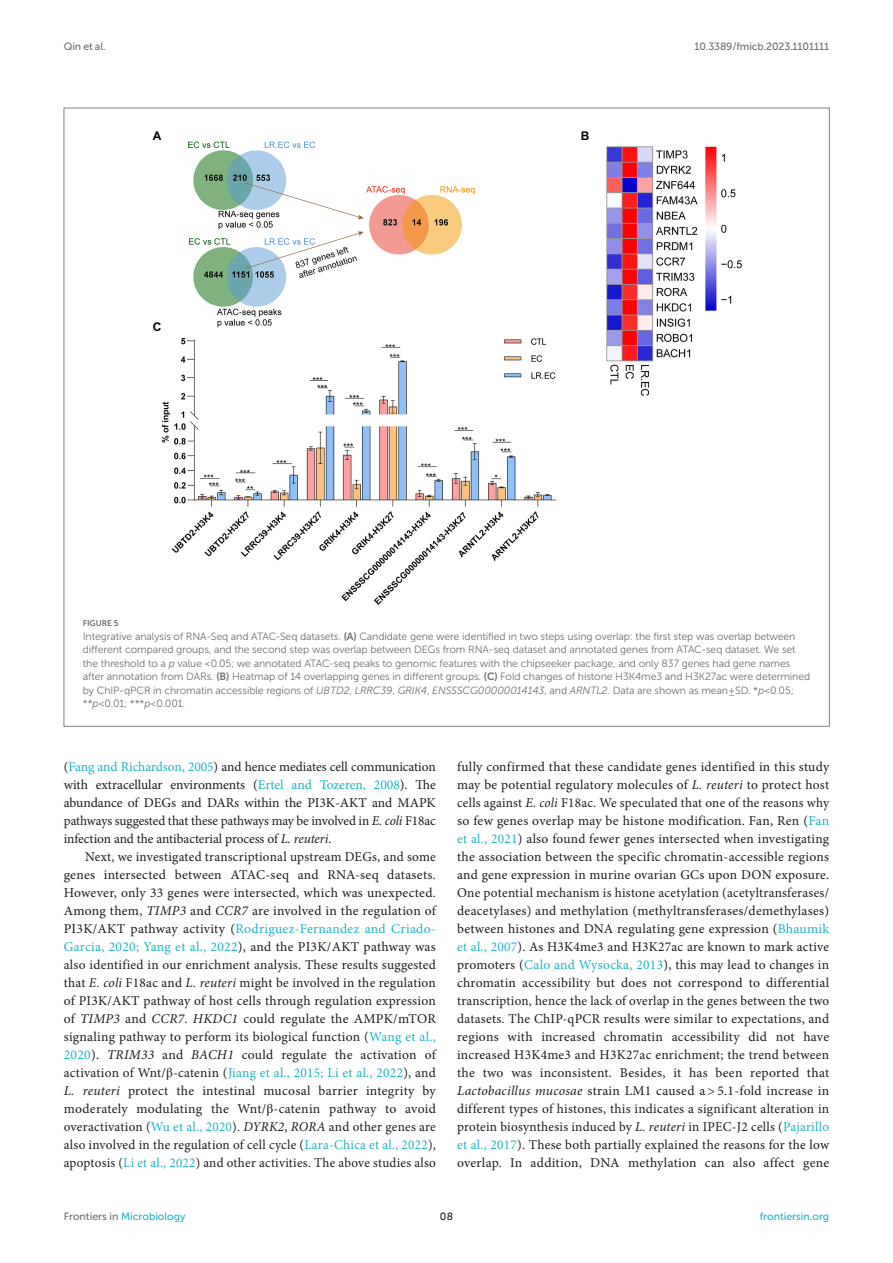
<style>
.page{position:relative;width:893px;height:1263px;background:#fff}
.page>*{position:absolute;margin:0;border:0;box-sizing:border-box;transform-origin:0 0}
.TEXT{font:13.5px/18px "Minion Pro";letter-spacing:.02em;color:#1b1c1b;text-align:justify}
.TEXT_FLUSH{font:13.5px/18px "Minion Pro";letter-spacing:-.005em;color:#1b1c1b;text-align:justify}
.t1{font:700 12px "Arial";color:#000}
.FIG_LEG{font:10.5px/13.5px "Museo Sans 300";letter-spacing:-.01em;color:#706f70}
.t2{font:10.5px "Museo Sans 500";color:#1db5c3}
.t3{font:10.5px "Museo Sans 500";letter-spacing:-.015em;color:#706f70}
.t4{font:10.5px "Museo Sans 500";color:#1b1c1b}
.FIG_HD{font:8.25px "Museo Sans 700";letter-spacing:-.01em;color:#706f70}
.s1{font-family:"Museo Sans 700"}
.s2{font-style:italic}
.s3{color:#1db5c3}
.s4{font-family:"STIX General"}
.s5{color:#706f70}
</style>
<div class="page">
<img style="left:161px;top:141px;width:581px;height:464px">
<p class="t3" style="left:64px;top:41px;width:43px">Qin et al.</p>
<p class="t3" style="left:695px;top:41px;width:136px">10.3389/fmicb.2023.1101111</p>
<p class="t1" style="left:153px;top:127px;width:10px">A</p>
<p class="t1" style="left:581px;top:127px;width:10px">B</p>
<p class="t1" style="left:153px;top:318px;width:10px">C</p>
<p class="FIG_HD" style="left:83px;top:619px;width:37px">FIGURE 5</p>
<p class="FIG_LEG" style="left:83px;top:630px;width:729px">Integrative analysis of RNA-Seq and ATAC-Seq datasets. <span class="s1">(A)</span> Candidate gene were identified in two steps using overlap: the first step was overlap between different compared groups, and the second step was overlap between DEGs from RNA-seq dataset and annotated genes from ATAC-seq dataset. We set the threshold to a <span class="s2">p</span> value &lt;0.05; we annotated ATAC-seq peaks to genomic features with the chipseeker package, and only 837 genes had gene names after annotation from DARs. <span class="s1">(B)</span> Heatmap of 14 overlapping genes in different groups. <span class="s1">(C)</span> Fold changes of histone H3K4me3 and H3K27ac were determined by ChIP-qPCR in chromatin accessible regions of <span class="s2">UBTD2</span>, <span class="s2">LRRC39</span>, <span class="s2">GRIK4</span>, <span class="s2">ENSSSCG00000014143</span>, and <span class="s2">ARNTL2</span>. Data are shown as mean ± SD. *<span class="s2">p</span> &lt; 0.05; **<span class="s2">p</span> &lt; 0.01; ***<span class="s2">p</span> &lt; 0.001.</p>
<p class="TEXT_FLUSH" style="left:64px;top:758px;width:374px">(<span class="s3">Fang and Richardson, 2005</span>) and hence mediates cell communication with extracellular environments (<span class="s3">Ertel and Tozeren, 2008</span>). The abundance of DEGs and DARs within the PI3K-AKT and MAPK pathways suggested that these pathways may be involved in <span class="s2">E. coli</span> F18ac infection and the antibacterial process of <span class="s2">L. reuteri</span>.</p>
<p class="TEXT" style="left:64px;top:848px;width:374px;text-indent:21px">Next, we investigated transcriptional upstream DEGs, and some genes intersected between ATAC-seq and RNA-seq datasets.<br>However, only 33 genes were intersected, which was unexpected.<br>Among them, <span class="s2">TIMP3</span> and <span class="s2">CCR7</span> are involved in the regulation of PI3K/AKT pathway activity (<span class="s3">Rodriguez-Fernandez and Criado-Garcia, 2020; Yang et al., 2022</span>), and the PI3K/AKT pathway was also identified in our enrichment analysis. These results suggested that <span class="s2">E. coli</span> F18ac and <span class="s2">L. reuteri</span> might be involved in the regulation of PI3K/AKT pathway of host cells through regulation expression of <span class="s2">TIMP3</span> and <span class="s2">CCR7</span>. <span class="s2">HKDC1</span> could regulate the AMPK/mTOR signaling pathway to perform its biological function (<span class="s3">Wang et al., 2020</span>). <span class="s2">TRIM33</span> and <span class="s2">BACH1</span> could regulate the activation of activation of Wnt/<span class="s4">β</span>-catenin (<span class="s3">Jiang et al., 2015; Li et al., 2022</span>), and <span class="s2">L. reuteri</span> protect the intestinal mucosal barrier integrity by moderately modulating the Wnt/<span class="s4">β</span>-catenin pathway to avoid overactivation (<span class="s3">Wu et al., 2020</span>). <span class="s2">DYRK2</span>, <span class="s2">RORA</span> and other genes are also involved in the regulation of cell cycle (<span class="s3">Lara-Chica et al., 2022</span>), apoptosis (<span class="s3">Li et al., 2022</span>) and other activities. The above studies also</p>
<p class="TEXT" style="left:457px;top:758px;width:374px">fully confirmed that these candidate genes identified in this study may be potential regulatory molecules of <span class="s2">L. reuteri</span> to protect host cells against <span class="s2">E. coli</span> F18ac. We speculated that one of the reasons why so few genes overlap may be histone modification. Fan, Ren (<span class="s3">Fan et al., 2021</span>) also found fewer genes intersected when investigating the association between the specific chromatin-accessible regions and gene expression in murine ovarian GCs upon DON exposure.<br>One potential mechanism is histone acetylation (acetyltransferases/ deacetylases) and methylation (methyltransferases/demethylases) between histones and DNA regulating gene expression (<span class="s3">Bhaumik et al., 2007</span>). As H3K4me3 and H3K27ac are known to mark active promoters (<span class="s3">Calo and Wysocka, 2013</span>), this may lead to changes in chromatin accessibility but does not correspond to differential transcription, hence the lack of overlap in the genes between the two datasets. The ChIP-qPCR results were similar to expectations, and regions with increased chromatin accessibility did not have increased H3K4me3 and H3K27ac enrichment; the trend between the two was inconsistent. Besides, it has been reported that <span class="s2">Lactobacillus mucosae</span> strain LM1 caused a &gt; 5.1-fold increase in different types of histones, this indicates a significant alteration in protein biosynthesis induced by <span class="s2">L. reuteri</span> in IPEC-J2 cells (<span class="s3">Pajarillo et al., 2017</span>). These both partially explained the reasons for the low overlap. In addition, DNA methylation can also affect gene</p>
<p class="t2" style="left:64px;top:1211px;width:123px"><span class="s5">Frontiers in</span> Microbiology</p>
<p class="t4" style="left:440px;top:1211px;width:15px">08</p>
<p class="t2" style="left:760px;top:1211px;width:71px">frontiersin.org</p>
</div>
